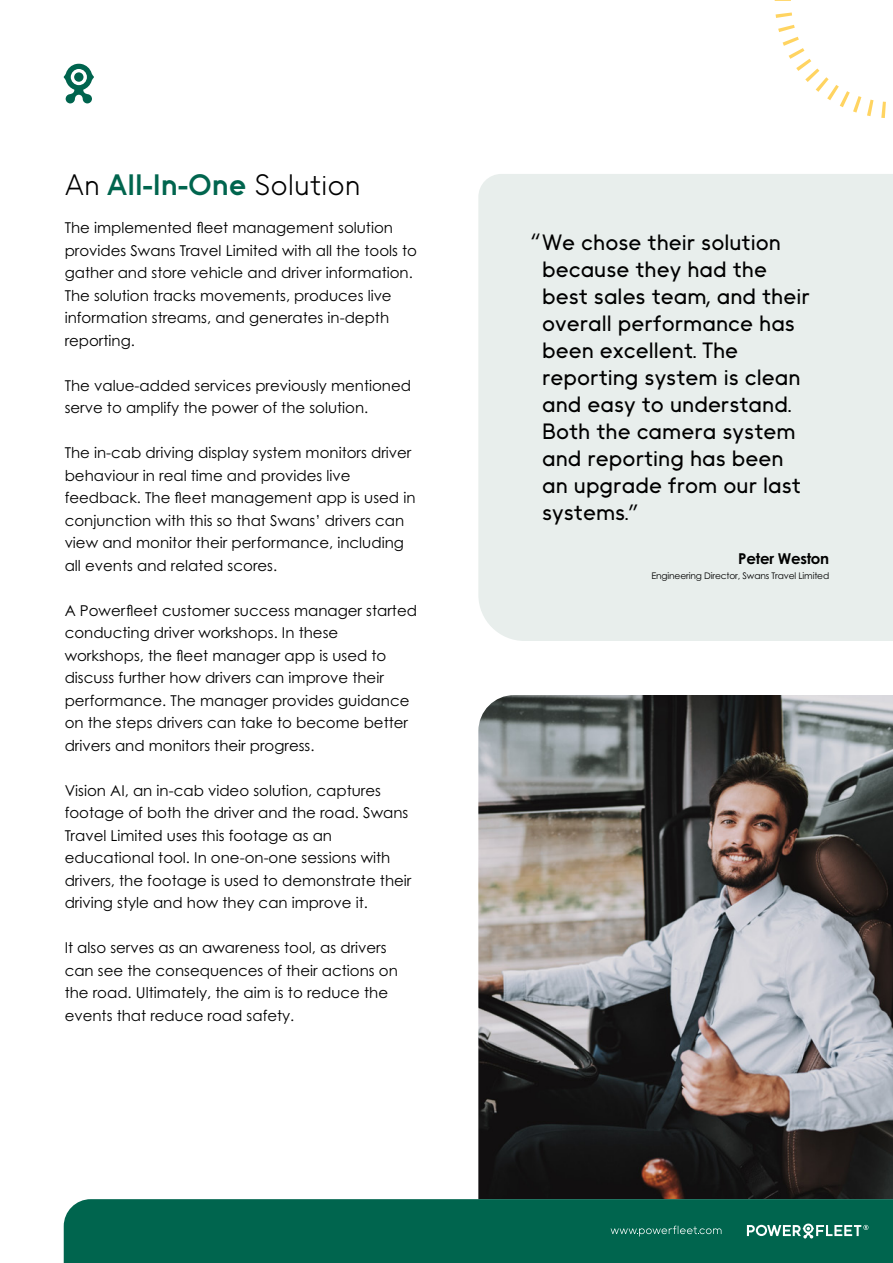
<style>
.page{position:relative;width:893px;height:1263px;background:#fff}
.page>*{position:absolute;margin:0;border:0;box-sizing:border-box;transform-origin:0 0}
.t1{font:300 30px "II Vorkurs";letter-spacing:-.005em;color:#000}
.t2{font:500 22.5px/27px "II Vorkurs";color:#000}
.t3{font:15px/22.5px "Century Gothic Pro";color:#000}
.t4{font:700 15px "Century Gothic Pro";letter-spacing:-.02em;color:#000}
.t5{font:9.15px "Century Gothic Pro";letter-spacing:-.02em;color:#000}
.s1{font-weight:700;color:#00654e}
</style>
<div class="page">
<img style="left:478px;top:695px;width:415px;height:504px">
<svg style="left:64px;top:64px;width:30px;height:39px"></svg>
<div style="left:478px;top:174px;width:415px;height:467px;background:#e8eeec"></div>
<svg style="left:775px;top:0;width:16px;height:1px"></svg>
<svg style="left:881px;top:102px;width:5px;height:16px"></svg>
<svg style="left:776px;top:13px;width:16px;height:5px"></svg>
<svg style="left:778px;top:25px;width:83px;height:88px"></svg>
<svg style="left:867px;top:100px;width:6px;height:16px"></svg>
<div style="left:64px;top:1199px;width:829px;height:64px;background:#00654e"></div>
<svg style="left:747px;top:1223px;width:121px;height:15px"></svg>
<svg style="left:611px;top:1225px;width:110px;height:11px"></svg>
<h1 class="t1" style="left:65px;top:167px;width:298px">An <span class="s1">All-In-One</span> Solution</h1>
<p class="t3" style="left:65px;top:216px;width:354px">The implemented fleet management solution provides Swans Travel Limited with all the tools to gather and store vehicle and driver information.<br>The solution tracks movements, produces live information streams, and generates in-depth reporting.</p>
<p class="t3" style="left:65px;top:374px;width:348px">The value-added services previously mentioned serve to amplify the power of the solution.</p>
<p class="t3" style="left:65px;top:441px;width:352px">The in-cab driving display system monitors driver behaviour in real time and provides live feedback. The fleet management app is used in conjunction with this so that Swans’ drivers can view and monitor their performance, including all events and related scores.</p>
<p class="t3" style="left:65px;top:599px;width:354px">A Powerfleet customer success manager started conducting driver workshops. In these workshops, the fleet manager app is used to discuss further how drivers can improve their performance. The manager provides guidance on the steps drivers can take to become better drivers and monitors their progress.</p>
<p class="t3" style="left:65px;top:779px;width:348px">Vision AI, an in-cab video solution, captures footage of both the driver and the road. Swans Travel Limited uses this footage as an educational tool. In one-on-one sessions with drivers, the footage is used to demonstrate their driving style and how they can improve it.</p>
<p class="t3" style="left:65px;top:936px;width:335px">It also serves as an awareness tool, as drivers can see the consequences of their actions on the road. Ultimately, the aim is to reduce the events that reduce road safety.</p>
<p class="t2" style="left:542px;top:228px;width:269px;text-indent:-11px">“We chose their solution because they had the best sales team, and their overall performance has been excellent. The reporting system is clean and easy to understand.<br>Both the camera system and reporting has been an upgrade from our last systems.”</p>
<p class="t4" style="left:738px;top:549px;width:92px">Peter Weston</p>
<p class="t5" style="left:651px;top:570px;width:179px">Engineering Director, Swans Travel Limited</p>
</div>
